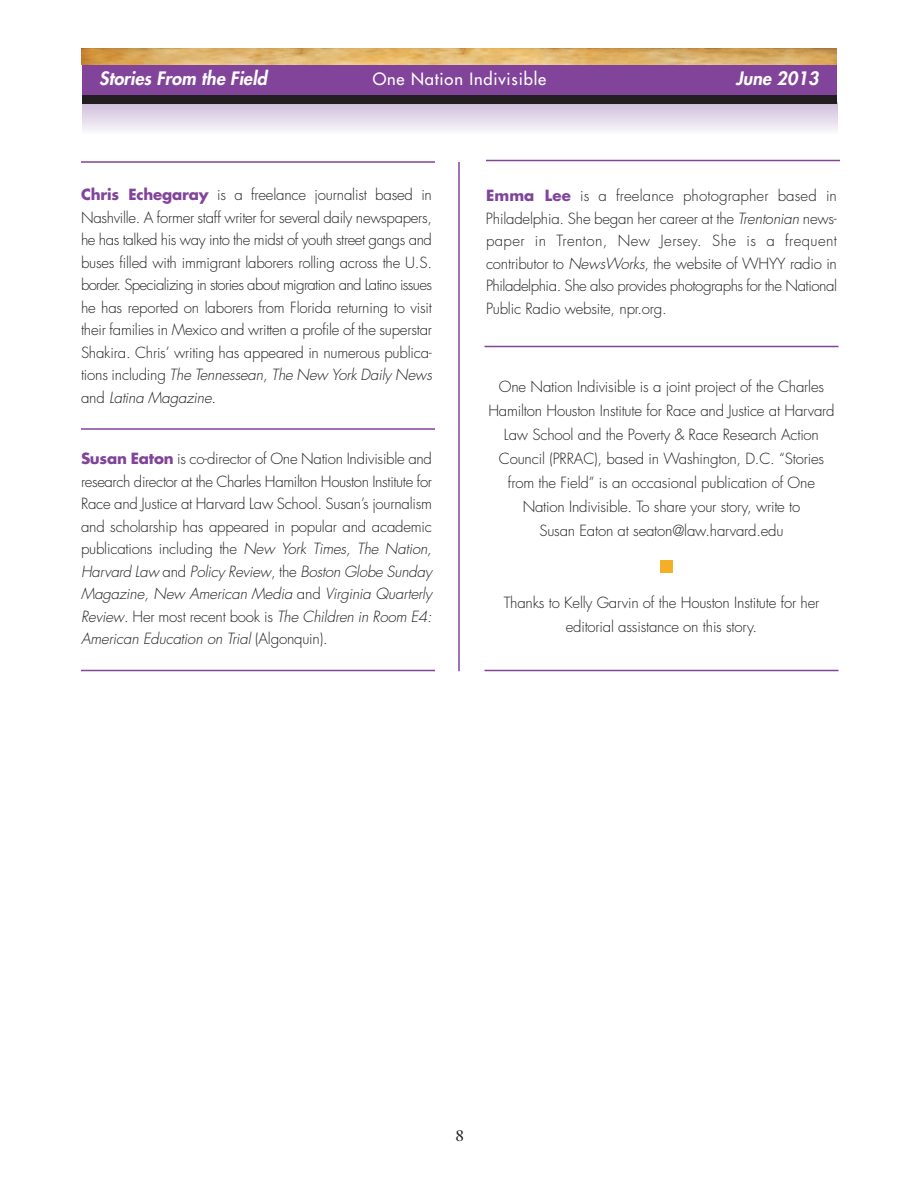
<style>
.page{position:relative;width:918px;height:1188px;background:#fff}
.page>*{position:absolute;margin:0;border:0;box-sizing:border-box;transform-origin:0 0}
.t1{font:italic 800 18px "Futura";letter-spacing:.005em;color:#fff}
.t2{font:16.5px "Futura";letter-spacing:.05em;color:#fff}
.t3{font:15.75px "Galliard";color:#231f20}
.t4{font:300 15px/22.5px "Futura";letter-spacing:-.015em;color:#231f20;text-align:justify}
.s1{font-weight:700;color:#81449a}
.s2{font-style:italic}
</style>
<div class="page">
<div style="left:660px;top:560px;width:13px;height:13px;background:#f3b027"></div>
<hr style="left:458px;top:162px;width:2px;height:509px;background:#81449a">
<div style="left:82px;top:102px;width:755px;height:32px;background:linear-gradient(to bottom,#cebcdc,#f9f7fa)"></div>
<img style="left:82px;top:49px;width:755px;height:16px">
<div style="left:82px;top:65px;width:755px;height:30px;background:#81449a"></div>
<div style="left:82px;top:95px;width:755px;height:9px;background:#231f20"></div>
<hr style="left:81px;top:161px;width:354px;height:2px;background:#81449a">
<hr style="left:81px;top:428px;width:354px;height:2px;background:#81449a">
<hr style="left:81px;top:670px;width:354px;height:1px;background:#81449a">
<hr style="left:484px;top:670px;width:354px;height:1px;background:#81449a">
<hr style="left:484px;top:346px;width:354px;height:1px;background:#81449a">
<hr style="left:486px;top:160px;width:354px;height:1px;background:#81449a">
<p class="t1" style="left:99px;top:70px;width:169px">Stories From the Field</p>
<p class="t2" style="left:373px;top:71px;width:175px">One Nation Indivisible</p>
<p class="t1" style="left:736px;top:70px;width:84px">June 2013</p>
<p class="t4" style="left:81px;top:185px;width:353px"><span class="s1">Chris Echegaray</span> is a freelance journalist based in Nashville. A former staff writer for several daily newspapers, he has talked his way into the midst of youth street gangs and buses filled with immigrant laborers rolling across the U.S. border. Specializing in stories about migration and Latino issues he has reported on laborers from Florida returning to visit their families in Mexico and written a profile of the superstar Shakira. Chris’ writing has appeared in numerous publica&shy;tions including <span class="s2">The Tennessean, The New York Daily News </span>and <span class="s2">Latina Magazine</span>.</p>
<p class="t4" style="left:81px;top:449px;width:353px"><span class="s1">Susan Eaton</span> is co-director of One Nation Indivisible and research director at the Charles Hamilton Houston Institute for Race and Justice at Harvard Law School. Susan’s journalism and scholarship has appeared in popular and academic publications including the <span class="s2">New York Times, The Nation, Harvard Law</span> and <span class="s2">Policy Review</span>, the <span class="s2">Boston Globe Sunday Magazine, New American Media</span> and <span class="s2">Virginia Quarterly Review</span>. Her most recent book is <span class="s2">The Children in Room E4:<br>American Education on Trial</span> (Algonquin).</p>
<p class="t4" style="left:486px;top:186px;width:353px"><span class="s1">Emma Lee</span> is a freelance photographer based in Philadelphia. She began her career at the <span class="s2">Trentonian</span> news&shy;paper in Trenton, New Jersey. She is a frequent contributor to <span class="s2">NewsWorks</span>, the website of WHYY radio in Philadelphia. She also provides photographs for the National Public Radio website, npr.org.</p>
<p class="t4" style="left:488px;top:376px;width:348px;line-height:24px;text-align:center">One Nation Indivisible is a joint project of the Charles Hamilton Houston Institute for Race and Justice at Harvard Law School and the Poverty &amp; Race Research Action Council (PRRAC), based in Washington, D.C. “Stories from the Field” is an occasional publication of One Nation Indivisible. To share your story, write to<br>Susan Eaton at seaton@law.harvard.edu</p>
<p class="t4" style="left:504px;top:592px;width:317px;line-height:24px;text-align:center">Thanks to Kelly Garvin of the Houston Institute for her editorial assistance on this story.</p>
<p class="t3" style="left:456px;top:1126px;width:10px">8</p>
</div>
